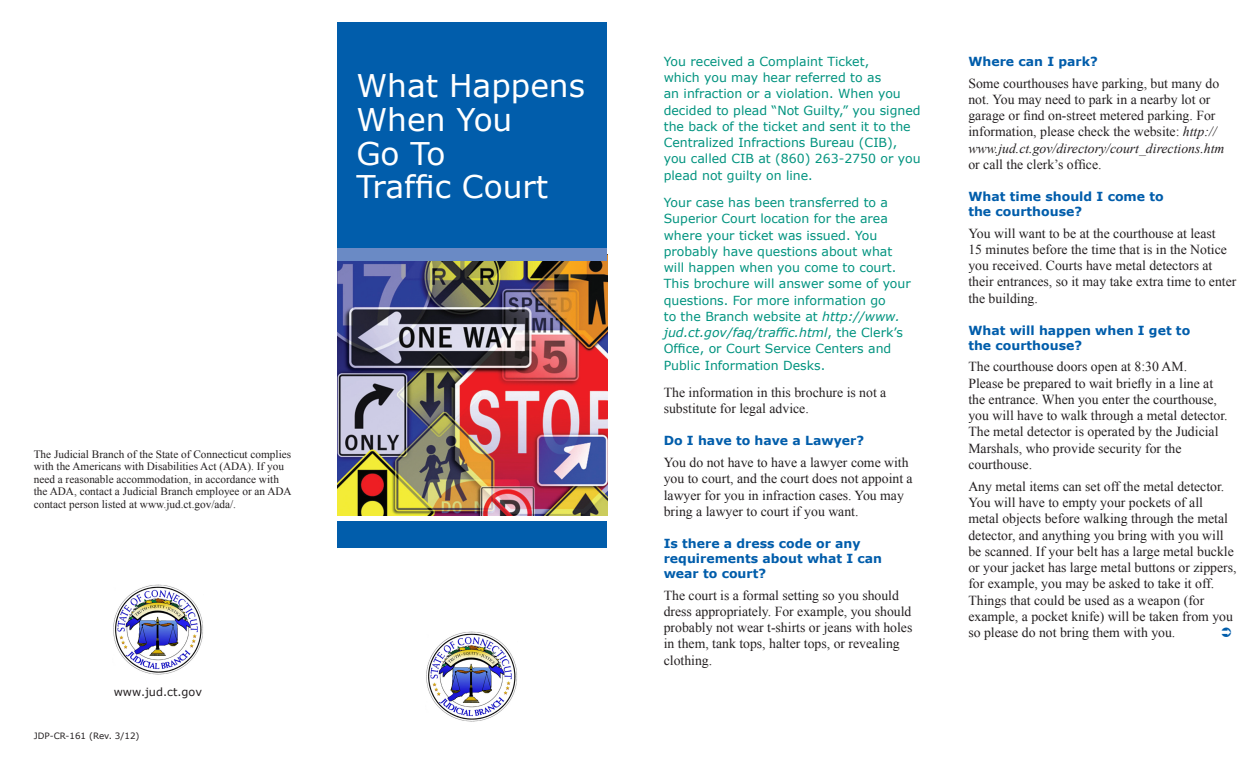
<style>
.page{position:relative;width:1260px;height:765px;background:#fff}
.page>*{position:absolute;margin:0;border:0;box-sizing:border-box;transform-origin:0 0}
.t1{font:31.25px/33.8px "Verdana";color:#fff}
.t2{font:13.75px/16.2px "Times New Roman";color:#231f20}
.t3{font:12.5px/16.2px "Verdana";color:#00937f}
.t4{font:700 12.5px/15px "Verdana";color:#015dab}
.t5{font:11.25px/12.5px "Times New Roman";color:#231f20}
.t6{font:11.25px "Verdana";color:#231f20}
.t7{font:8.75px "Verdana";color:#231f20}
.s1{font-style:italic}
</style>
<div class="page">
<img style="left:338px;top:261px;width:270px;height:255px">
<div style="left:338px;top:22px;width:270px;height:227px;background:#015dab"></div>
<div style="left:338px;top:521px;width:270px;height:26px;background:#015dab"></div>
<img style="left:426px;top:632px;width:91px;height:90px">
<div style="left:338px;top:249px;width:270px;height:12px;background:#6a8ac5"></div>
<img style="left:113px;top:585px;width:90px;height:90px">
<h1 class="t1" style="left:356px;top:68px;width:230px">What Happens<br>When You<br>Go To<br>Traffic Court</h1>
<p class="t5" style="left:34px;top:448px;width:260px">The Judicial Branch of the State of Connecticut complies with the Americans with Disabilities Act (ADA). If you need a reasonable accommodation, in accordance with the ADA, contact a Judicial Branch employee or an ADA contact person listed at www.jud.ct.gov/ada/.</p>
<p class="t6" style="left:114px;top:684px;width:90px">www.jud.ct.gov</p>
<p class="t7" style="left:34px;top:730px;width:107px">JDP-CR-161 (Rev. 3/12)</p>
<p class="t3" style="left:664px;top:53px;width:258px">You received a Complaint Ticket,<br>which you may hear referred to as<br>an infraction or a violation. When you decided to plead “Not Guilty,” you signed the back of the ticket and sent it to the Centralized Infractions Bureau (CIB), you called CIB at (860) 263-2750 or you plead not guilty on line.</p>
<p class="t3" style="left:664px;top:194px;width:249px">Your case has been transferred to a Superior Court location for the area where your ticket was issued. You probably have questions about what will happen when you come to court.<br>This brochure will answer some of your questions. For more information go<br>to the Branch website at <span class="s1">http://www. jud.ct.gov/faq/traffic.html</span>, the Clerk’s Office, or Court Service Centers and Public Information Desks.</p>
<p class="t2" style="left:664px;top:384px;width:224px">The information in this brochure is not a substitute for legal advice.</p>
<p class="t4" style="left:664px;top:433px;width:202px">Do I have to have a Lawyer?</p>
<p class="t2" style="left:664px;top:454px;width:250px">You do not have to have a lawyer come with you to court, and the court does not appoint a lawyer for you in infraction cases. You may bring a lawyer to court if you want.</p>
<p class="t4" style="left:664px;top:535px;width:220px">Is there a dress code or any requirements about what I can wear to court?</p>
<p class="t2" style="left:664px;top:587px;width:250px">The court is a formal setting so you should dress appropriately. For example, you should probably not wear t-shirts or jeans with holes in them, tank tops, halter tops, or revealing clothing.</p>
<p class="t4" style="left:968px;top:53px;width:131px">Where can I park?</p>
<p class="t2" style="left:968px;top:75px;width:258px">Some courthouses have parking, but many do not. You may need to park in a nearby lot or garage or find on-street metered parking. For information, please check the website: <span class="s1">http:// www.jud.ct.gov/directory/court_directions.htm</span></p>
<p class="t2" style="left:968px;top:156px;width:135px">or call the clerk’s office.</p>
<p class="t4" style="left:968px;top:188px;width:197px">What time should I come to the courthouse?</p>
<p class="t2" style="left:968px;top:225px;width:270px">You will want to be at the courthouse at least<br>15 minutes before the time that is in the Notice you received. Courts have metal detectors at their entrances, so it may take extra time to enter the building.</p>
<p class="t4" style="left:968px;top:322px;width:223px">What will happen when I get to the courthouse?</p>
<p class="t2" style="left:968px;top:358px;width:261px">The courthouse doors open at 8:30 AM.<br>Please be prepared to wait briefly in a line at the entrance. When you enter the courthouse, you will have to walk through a metal detector.<br>The metal detector is operated by the Judicial Marshals, who provide security for the courthouse.</p>
<p class="t2" style="left:968px;top:478px;width:270px">Any metal items can set off the metal detector.<br>You will have to empty your pockets of all metal objects before walking through the metal detector, and anything you bring with you will be scanned. If your belt has a large metal buckle or your jacket has large metal buttons or zippers, for example, you may be asked to take it off.<br>Things that could be used as a weapon (for example, a pocket knife) will be taken from you so please do not bring them with you.</p>
</div>
